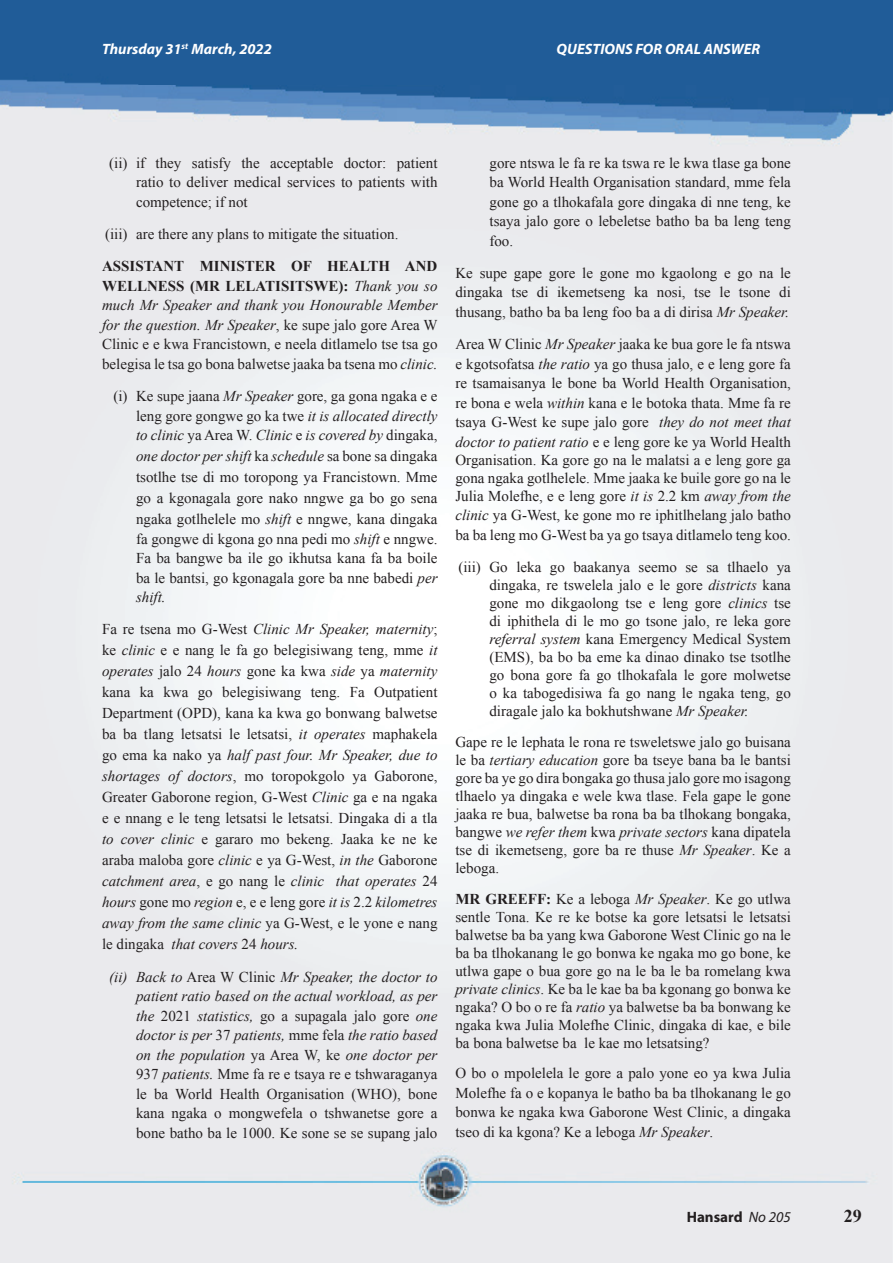
<style>
.page{position:relative;width:893px;height:1263px;background:#fff}
.page>*{position:absolute;margin:0;border:0;box-sizing:border-box;transform-origin:0 0}
.t1{font:700 18px "Times New Roman";color:#231f20}
.t2{font:15px/19.5px "Times New Roman";color:#231f20;text-align:justify}
.t3{font:italic 700 15px "Myriad Pro";color:#fff}
.t4{font:700 15px "Myriad Pro";color:#231f20}
.s1{font-weight:700}
.s2{font-style:italic}
.s3{font-weight:400;font-style:italic}
</style>
<div class="page">
<img style="left:0;top:0;width:893px;height:1263px">
<p class="t3" style="left:102px;top:39px;width:171px">Thursday 31<sup>st</sup> March, 2022</p>
<p class="t3" style="left:557px;top:39px;width:205px">QUESTIONS FOR ORAL ANSWER</p>
<p class="t2" style="left:136px;top:153px;width:303px;text-indent:-27px">(ii) if they satisfy the acceptable doctor: patient ratio to deliver medical services to patients with competence; if not</p>
<p class="t2" style="left:105px;top:224px;width:295px">(iii) are there any plans to mitigate the situation.</p>
<p class="t2" style="left:102px;top:256px;width:337px"><span class="s1">ASSISTANT MINISTER OF HEALTH AND WELLNESS (MR LELATISITSWE):</span> <span class="s2">Thank you so much Mr Speaker and thank you Honourable Member for the question. Mr Speaker</span>, ke supe jalo gore Area W Clinic e e kwa Francistown, e neela ditlamelo tse tsa go belegisa le tsa go bona balwetse jaaka ba tsena mo <span class="s2">clinic.</span></p>
<p class="t2" style="left:136px;top:386px;width:303px;text-indent:-23px">(i) Ke supe jaana <span class="s2">Mr Speaker</span> gore, ga gona ngaka e e leng gore gongwe go ka twe <span class="s2">it is allocated directly to clinic</span> ya Area W. <span class="s2">Clinic</span> e <span class="s2">is covered by</span> dingaka,</p>
<p class="t2" style="left:136px;top:445px;width:303px;line-height:21px"><span class="s2">one doctor per shift</span> ka <span class="s2">schedule</span> sa bone sa dingaka tsotlhe tse di mo toropong ya Francistown. Mme go a kgonagala gore nako nngwe ga bo go sena ngaka gotlhelele mo <span class="s2">shift</span> e nngwe, kana dingaka</p>
<p class="t2" style="left:136px;top:528px;width:303px">fa gongwe di kgona go nna pedi mo <span class="s2">shift</span> e nngwe.<br>Fa ba bangwe ba ile go ikhutsa kana fa ba boile ba le bantsi, go kgonagala gore ba nne babedi <span class="s2">per shift.</span></p>
<p class="t2" style="left:102px;top:618px;width:337px;line-height:21px">Fa re tsena mo G-West <span class="s2">Clinic Mr Speaker, maternity</span>; ke <span class="s2">clinic</span> e e nang le fa go belegisiwang teng, mme <span class="s2">it operates</span> jalo 24 <span class="s2">hours</span> gone ka kwa <span class="s2">side</span> ya <span class="s2">maternity </span>kana ka kwa go belegisiwang teng. Fa Outpatient Department (OPD), kana ka kwa go bonwang balwetse ba ba tlang letsatsi le letsatsi, <span class="s2">it operates</span> maphakela go ema ka nako ya <span class="s2">half past four. Mr Speaker, due to shortages of doctors</span>, mo toropokgolo ya Gaborone, Greater Gaborone region, G-West <span class="s2">Clinic</span> ga e na ngaka e e nnang e le teng letsatsi le letsatsi. Dingaka di a tla <span class="s2">to cover clinic</span> e gararo mo bekeng. Jaaka ke ne ke araba maloba gore <span class="s2">clinic</span> e ya G-West, <span class="s2">in the</span> Gaborone <span class="s2">catchment area</span>, e go nang le <span class="s2">clinic that operates</span> 24 <span class="s2">hours</span> gone mo <span class="s2">region</span> e, e e leng gore <span class="s2">it is</span> 2.2 <span class="s2">kilometres away from the same clinic</span> ya G-West, e le yone e nang le dingaka <span class="s2">that covers</span> 24 <span class="s2">hours.</span></p>
<p class="t2" style="left:136px;top:966px;width:303px;text-indent:-27px"><span class="s2">(ii) Back to</span> Area W Clinic <span class="s2">Mr Speaker, the doctor to patient ratio based on the actual workload, as per the</span> 2021 <span class="s2">statistics,</span> go a supagala jalo gore <span class="s2">one doctor is per</span> 37 <span class="s2">patients,</span> mme fela <span class="s2">the ratio based on the population</span> ya Area W, ke <span class="s2">one doctor per </span>937 <span class="s2">patients.</span> Mme fa re e tsaya re e tshwaraganya le ba World Health Organisation (WHO), bone kana ngaka o mongwefela o tshwanetse gore a bone batho ba le 1000. Ke sone se se supang jalo</p>
<p class="t2" style="left:489px;top:153px;width:303px">gore ntswa le fa re ka tswa re le kwa tlase ga bone ba World Health Organisation standard, mme fela gone go a tlhokafala gore dingaka di nne teng, ke tsaya jalo gore o lebeletse batho ba ba leng teng foo.</p>
<p class="t2" style="left:455px;top:263px;width:337px">Ke supe gape gore le gone mo kgaolong e go na le dingaka tse di ikemetseng ka nosi, tse le tsone di thusang, batho ba ba leng foo ba a di dirisa <span class="s2">Mr Speaker.</span></p>
<p class="t2" style="left:455px;top:334px;width:337px">Area W Clinic <span class="s2">Mr Speaker</span> jaaka ke bua gore le fa ntswa e kgotsofatsa <span class="s2">the ratio</span> ya go thusa jalo, e e leng gore fa re tsamaisanya le bone ba World Health Organisation, re bona e wela <span class="s2">within</span> kana e le botoka thata. Mme fa re tsaya G-West ke supe jalo gore <span class="s2">they do not meet that doctor to patient ratio</span> e e leng gore ke ya World Health</p>
<p class="t2" style="left:455px;top:450px;width:337px;line-height:18px">Organisation. Ka gore go na le malatsi a e leng gore ga gona ngaka gotlhelele. Mme jaaka ke buile gore go na le Julia Molefhe, e e leng gore <span class="s2">it is</span> 2.2 km <span class="s2">away from the</span></p>
<p class="t2" style="left:455px;top:505px;width:337px"><span class="s2">clinic</span> ya G-West, ke gone mo re iphitlhelang jalo batho ba ba leng mo G-West ba ya go tsaya ditlamelo teng koo.</p>
<p class="t2" style="left:489px;top:558px;width:303px;line-height:18px;text-indent:-31px">(iii) Go leka go baakanya seemo se sa tlhaelo ya dingaka, re tswelela jalo e le gore <span class="s2">districts</span> kana gone mo dikgaolong tse e leng gore <span class="s2">clinics</span> tse di iphithela di le mo go tsone jalo, re leka gore <span class="s2">referral system</span> kana Emergency Medical System (EMS), ba bo ba eme ka dinao dinako tse tsotlhe go bona gore fa go tlhokafala le gore molwetse o ka tabogedisiwa fa go nang le ngaka teng, go diragale jalo ka bokhutshwane <span class="s2">Mr Speaker.</span></p>
<p class="t2" style="left:455px;top:732px;width:337px;line-height:18px">Gape re le lephata le rona re tsweletswe jalo go buisana le ba <span class="s2">tertiary education</span> gore ba tseye bana ba le bantsi gore ba ye go dira bongaka go thusa jalo gore mo isagong tlhaelo ya dingaka e wele kwa tlase. Fela gape le gone jaaka re bua, balwetse ba rona ba ba tlhokang bongaka, bangwe <span class="s2">we refer them</span> kwa <span class="s2">private sectors</span> kana dipatela tse di ikemetseng, gore ba re thuse <span class="s2">Mr Speaker</span>. Ke a leboga.</p>
<p class="t2" style="left:455px;top:889px;width:337px;line-height:18px"><span class="s1">MR GREEFF:</span> Ke a leboga <span class="s2">Mr Speaker</span>. Ke go utlwa sentle Tona. Ke re ke botse ka gore letsatsi le letsatsi balwetse ba ba yang kwa Gaborone West Clinic go na le ba ba tlhokanang le go bonwa ke ngaka mo go bone, ke utlwa gape o bua gore go na le ba le ba romelang kwa <span class="s2">private clinics</span>. Ke ba le kae ba ba kgonang go bonwa ke ngaka? O bo o re fa <span class="s2">ratio</span> ya balwetse ba ba bonwang ke ngaka kwa Julia Molefhe Clinic, dingaka di kae, e bile ba bona balwetse ba le kae mo letsatsing?</p>
<p class="t2" style="left:455px;top:1063px;width:337px">O bo o mpolelela le gore a palo yone eo ya kwa Julia Molefhe fa o e kopanya le batho ba ba tlhokanang le go bonwa ke ngaka kwa Gaborone West Clinic, a dingaka tseo di ka kgona? Ke a leboga <span class="s2">Mr Speaker</span>.</p>
<p class="t4" style="left:687px;top:1207px;width:106px">Hansard <span class="s3">No 205</span></p>
<p class="t1" style="left:844px;top:1203px;width:19px">29</p>
</div>
